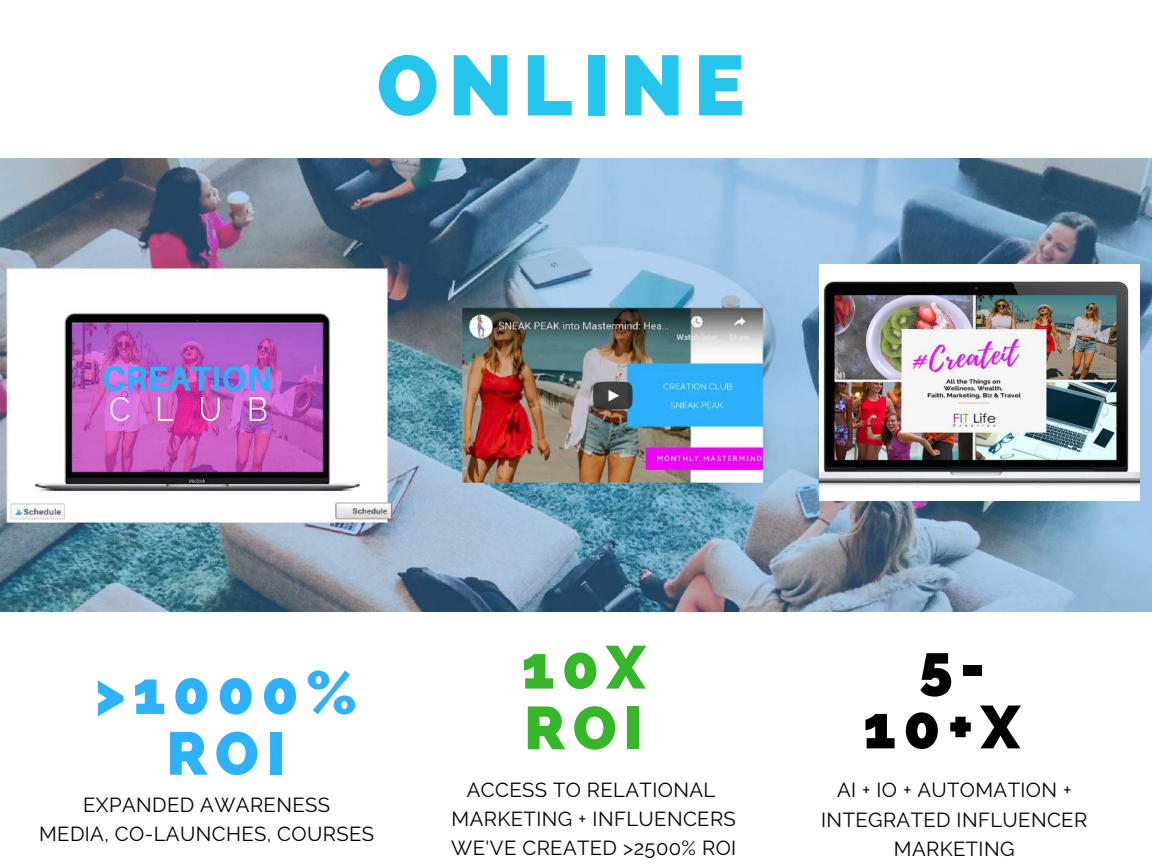
<style>
.page{position:relative;width:1152px;height:864px;background:#fff}
.page>*{position:absolute;margin:0;border:0;box-sizing:border-box;transform-origin:0 0}
.t1{font:800 84.75px "Raleway";letter-spacing:.12em;color:#25c5ed}
.t2{font:800 60.3px/60.8px "Raleway";letter-spacing:.12em;color:#2eb2ff;text-align:center}
.t3{font:800 60.3px/60.8px "Raleway";letter-spacing:.12em;color:#35b729}
.t4{font:800 60.3px/60.8px "Raleway";color:#000;text-align:center}
.t5{font:20.25px/29.2px "Raleway";letter-spacing:.02em;color:#000;text-align:center}
</style>
<div class="page">
<img style="left:0;top:158px;width:1152px;height:454px">
<img style="left:819px;top:265px;width:321px;height:236px">
<h1 class="t1" style="left:377px;top:36px;width:369px">ONLINE</h1>
<h2 class="t2" style="left:94px;top:662px;width:264px">&gt;1000%<br>ROI</h2>
<p class="t5" style="left:39px;top:790px;width:337px">EXPANDED AWARENESS<br>MEDIA, CO-LAUNCHES, COURSES</p>
<h2 class="t3" style="left:522px;top:637px;width:126px">10X<br>ROI</h2>
<p class="t5" style="left:451px;top:775px;width:287px">ACCESS TO RELATIONAL<br>MARKETING + INFLUENCERS<br>WE'VE CREATED &gt;2500% ROI</p>
<h2 class="t4" style="left:863px;top:636px;width:159px">5-<br>10+X</h2>
<p class="t5" style="left:821px;top:776px;width:268px">AI + IO + AUTOMATION +<br>INTEGRATED INFLUENCER<br>MARKETING</p>
</div>
